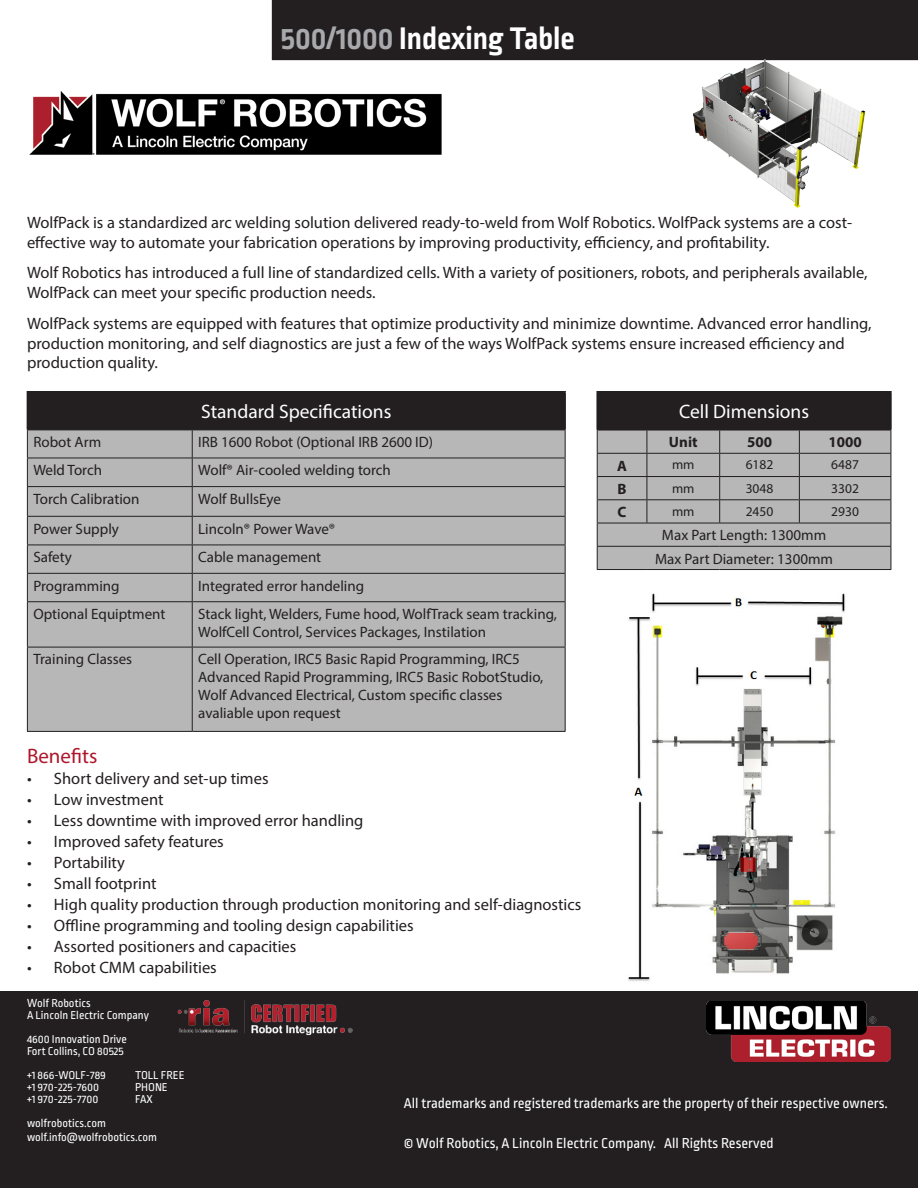
<style>
.page{position:relative;width:918px;height:1188px;background:#fff}
.page>*{position:absolute;margin:0;border:0;box-sizing:border-box;transform-origin:0 0}
.t1{font:700 33px "Ropa Sans Pro";color:#fff}
.t2{font:21px "Myriad Pro";color:#ae172b}
.t3{font:19.5px "Myriad Pro";color:#fff}
.t4{font:16.5px/19.8px "Myriad Pro";color:#231f20}
.Text{font:15px/18px "Myriad Pro";color:#231f20}
.t5{font:15px "Ropa Sans Pro";color:#fff}
.t6{font:700 15px "Myriad Pro";color:#231f20}
.Text-2{font:13.5px "Myriad Pro";color:#231f20}
.t7{font:12px "Ropa Sans Pro";color:#fff}
.s1{color:#a8a9ad}
.s2{font-family:"Myriad Pro"}
</style>
<div class="page">
<div style="left:272px;top:0;width:646px;height:60px;background:#231f20"></div>
<img style="left:692px;top:59px;width:175px;height:148px">
<img style="left:628px;top:593px;width:217px;height:388px">
<div style="left:27px;top:392px;width:538px;height:38px;background:#231f20"></div>
<div style="left:28px;top:431px;width:537px;height:300px;background:#b7b7b7"></div>
<hr style="left:27px;top:391px;width:165px;height:2px;background:#231f20">
<hr style="left:192px;top:391px;width:374px;height:2px;background:#231f20">
<hr style="left:564px;top:393px;width:2px;height:37px;background:#231f20">
<hr style="left:27px;top:430px;width:165px;height:1px;background:#231f20">
<hr style="left:192px;top:430px;width:374px;height:1px;background:#231f20">
<hr style="left:27px;top:458px;width:165px;height:1px;background:#231f20">
<hr style="left:192px;top:458px;width:374px;height:1px;background:#231f20">
<hr style="left:27px;top:486px;width:165px;height:1px;background:#231f20">
<hr style="left:192px;top:486px;width:374px;height:1px;background:#231f20">
<hr style="left:27px;top:516px;width:165px;height:1px;background:#231f20">
<hr style="left:192px;top:516px;width:374px;height:1px;background:#231f20">
<hr style="left:27px;top:545px;width:165px;height:1px;background:#231f20">
<hr style="left:192px;top:545px;width:374px;height:1px;background:#231f20">
<hr style="left:27px;top:573px;width:165px;height:1px;background:#231f20">
<svg style="left:27px;top:430px;width:1px;height:171px"></svg>
<hr style="left:192px;top:573px;width:374px;height:1px;background:#231f20">
<svg style="left:192px;top:430px;width:1px;height:171px"></svg>
<svg style="left:565px;top:430px;width:1px;height:171px"></svg>
<hr style="left:27px;top:601px;width:165px;height:1px;background:#231f20">
<hr style="left:27px;top:602px;width:1px;height:45px;background:#231f20">
<hr style="left:192px;top:601px;width:374px;height:1px;background:#231f20">
<hr style="left:192px;top:602px;width:1px;height:45px;background:#231f20">
<hr style="left:565px;top:602px;width:1px;height:45px;background:#231f20">
<hr style="left:27px;top:647px;width:165px;height:1px;background:#231f20">
<hr style="left:27px;top:647px;width:1px;height:84px;background:#231f20">
<hr style="left:192px;top:647px;width:374px;height:1px;background:#231f20">
<hr style="left:192px;top:647px;width:1px;height:84px;background:#231f20">
<hr style="left:565px;top:647px;width:1px;height:84px;background:#231f20">
<hr style="left:27px;top:731px;width:165px;height:1px;background:#231f20">
<hr style="left:192px;top:731px;width:374px;height:1px;background:#231f20">
<div style="left:597px;top:392px;width:294px;height:38px;background:#231f20"></div>
<hr style="left:596px;top:391px;width:51px;height:2px;background:#231f20">
<hr style="left:596px;top:393px;width:2px;height:37px;background:#231f20">
<hr style="left:647px;top:391px;width:73px;height:2px;background:#231f20">
<hr style="left:720px;top:391px;width:79px;height:2px;background:#231f20">
<hr style="left:799px;top:391px;width:93px;height:2px;background:#231f20">
<hr style="left:890px;top:393px;width:2px;height:37px;background:#231f20">
<svg style="left:597px;top:430px;width:295px;height:140px;background:#aeaeae"></svg>
<hr style="left:597px;top:569px;width:50px;height:1px;background:#231f20">
<hr style="left:647px;top:569px;width:73px;height:1px;background:#231f20">
<hr style="left:720px;top:569px;width:79px;height:1px;background:#231f20">
<hr style="left:799px;top:569px;width:92px;height:1px;background:#231f20">
<div style="left:0;top:991px;width:918px;height:197px;background:#231f20"></div>
<img style="left:177px;top:1000px;width:176px;height:35px">
<img style="left:706px;top:1001px;width:185px;height:60px">
<img style="left:29px;top:91px;width:413px;height:64px">
<p class="t1" style="left:281px;top:20px;width:295px"><span class="s1">500/1000</span> Indexing Table</p>
<p class="t4" style="left:27px;top:212px;width:827px">WolfPack is a standardized arc welding solution delivered ready-to-weld from Wolf Robotics. WolfPack systems are a cost&shy;effective way to automate your fabrication operations by improving productivity, efficiency, and profitability.</p>
<p class="t4" style="left:27px;top:263px;width:842px">Wolf Robotics has introduced a full line of standardized cells. With a variety of positioners, robots, and peripherals available,<br>WolfPack can meet your specific production needs.</p>
<p class="t4" style="left:27px;top:313px;width:846px">WolfPack systems are equipped with features that optimize productivity and minimize downtime. Advanced error handling, production monitoring, and self diagnostics are just a few of the ways WolfPack systems ensure increased efficiency and production quality.</p>
<p class="t3" style="left:679px;top:400px;width:132px">Cell Dimensions</p>
<p class="t6" style="left:669px;top:432px;width:30px">Unit</p>
<p class="t6" style="left:747px;top:432px;width:26px">500</p>
<p class="t6" style="left:829px;top:432px;width:35px">1000</p>
<p class="t6" style="left:617px;top:456px;width:11px">A</p>
<p class="Text-2" style="left:672px;top:457px;width:24px">mm</p>
<p class="Text-2" style="left:746px;top:457px;width:29px">6182</p>
<p class="Text-2" style="left:831px;top:457px;width:29px">6487</p>
<p class="t6" style="left:618px;top:479px;width:11px">B</p>
<p class="Text-2" style="left:672px;top:480px;width:24px">mm</p>
<p class="Text-2" style="left:746px;top:480px;width:29px">3048</p>
<p class="Text-2" style="left:831px;top:480px;width:29px">3302</p>
<p class="t6" style="left:618px;top:502px;width:10px">C</p>
<p class="Text-2" style="left:672px;top:503px;width:24px">mm</p>
<p class="Text-2" style="left:746px;top:503px;width:29px">2450</p>
<p class="Text-2" style="left:831px;top:503px;width:29px">2930</p>
<p class="Text" style="left:662px;top:526px;width:166px">Max Part Length: 1300mm</p>
<p class="Text" style="left:655px;top:549px;width:180px">Max Part Diameter: 1300mm</p>
<p class="t3" style="left:201px;top:400px;width:192px">Standard Specifications</p>
<p class="Text" style="left:33px;top:433px;width:69px">Robot Arm</p>
<p class="Text" style="left:198px;top:433px;width:236px">IRB 1600 Robot (Optional IRB 2600 ID)</p>
<p class="Text" style="left:33px;top:461px;width:70px">Weld Torch</p>
<p class="Text" style="left:198px;top:461px;width:194px">Wolf® Air-cooled welding torch</p>
<p class="Text" style="left:33px;top:490px;width:108px">Torch Calibration</p>
<p class="Text" style="left:198px;top:490px;width:84px">Wolf BullsEye</p>
<p class="Text" style="left:33px;top:519px;width:87px">Power Supply</p>
<p class="Text" style="left:198px;top:519px;width:138px">Lincoln® Power Wave®</p>
<p class="Text" style="left:33px;top:548px;width:40px">Safety</p>
<p class="Text" style="left:198px;top:548px;width:125px">Cable management</p>
<p class="Text" style="left:33px;top:576px;width:88px">Programming</p>
<p class="Text" style="left:198px;top:576px;width:167px">Integrated error handeling</p>
<p class="Text" style="left:33px;top:605px;width:134px">Optional Equiptment</p>
<p class="Text" style="left:198px;top:605px;width:360px">Stack light, Welders, Fume hood, WolfTrack seam tracking,<br>WolfCell Control, Services Packages, Instilation</p>
<p class="Text" style="left:33px;top:650px;width:100px">Training Classes</p>
<p class="Text" style="left:198px;top:650px;width:347px">Cell Operation, IRC5 Basic Rapid Programming, IRC5<br>Advanced Rapid Programming, IRC5 Basic RobotStudio, Wolf Advanced Electrical, Custom specific classes avaliable upon request</p>
<p class="t2" style="left:27px;top:743px;width:72px">Benefits</p>
<p class="t4" style="left:27px;top:768px;width:243px">• Short delivery and set-up times</p>
<p class="t4" style="left:27px;top:789px;width:138px">• Low investment</p>
<p class="t4" style="left:27px;top:810px;width:338px">• Less downtime with improved error handling</p>
<p class="t4" style="left:27px;top:831px;width:198px">• Improved safety features</p>
<p class="t4" style="left:27px;top:852px;width:100px">• Portability</p>
<p class="t4" style="left:27px;top:873px;width:131px">• Small footprint</p>
<p class="t4" style="left:27px;top:894px;width:556px">• High quality production through production monitoring and self-diagnostics</p>
<p class="t4" style="left:27px;top:915px;width:388px">• Offline programming and tooling design capabilities</p>
<p class="t4" style="left:27px;top:936px;width:271px">• Assorted positioners and capacities</p>
<p class="t4" style="left:27px;top:957px;width:191px">• Robot CMM capabilities</p>
<p class="t7" style="left:27px;top:997px;width:65px"><span class="s2">W</span>olf Robotics</p>
<p class="t7" style="left:27px;top:1009px;width:123px">A Lincoln Electric Company</p>
<p class="t7" style="left:27px;top:1033px;width:101px">4600 Innovation Drive</p>
<p class="t7" style="left:27px;top:1045px;width:98px">Fort Collins, CO 80525</p>
<p class="t7" style="left:27px;top:1069px;width:80px">+1 866-WOLF-789</p>
<p class="t7" style="left:135px;top:1069px;width:51px">TOLL FREE</p>
<p class="t7" style="left:27px;top:1081px;width:74px">+1 970-225-7600</p>
<p class="t7" style="left:135px;top:1081px;width:34px">PHONE</p>
<p class="t7" style="left:27px;top:1093px;width:73px">+1 970-225-7700</p>
<p class="t7" style="left:135px;top:1093px;width:19px">FAX</p>
<p class="t7" style="left:27px;top:1117px;width:80px">wolfrobotics.com</p>
<p class="t7" style="left:27px;top:1131px;width:131px">wolf.info@wolfrobotics.com</p>
<p class="t5" style="left:404px;top:1095px;width:486px">All trademarks and registered trademarks are the property of their respective owners.</p>
<p class="t5" style="left:404px;top:1135px;width:371px">© Wolf Robotics, A Lincoln Electric Company. All Rights Reserved</p>
</div>
